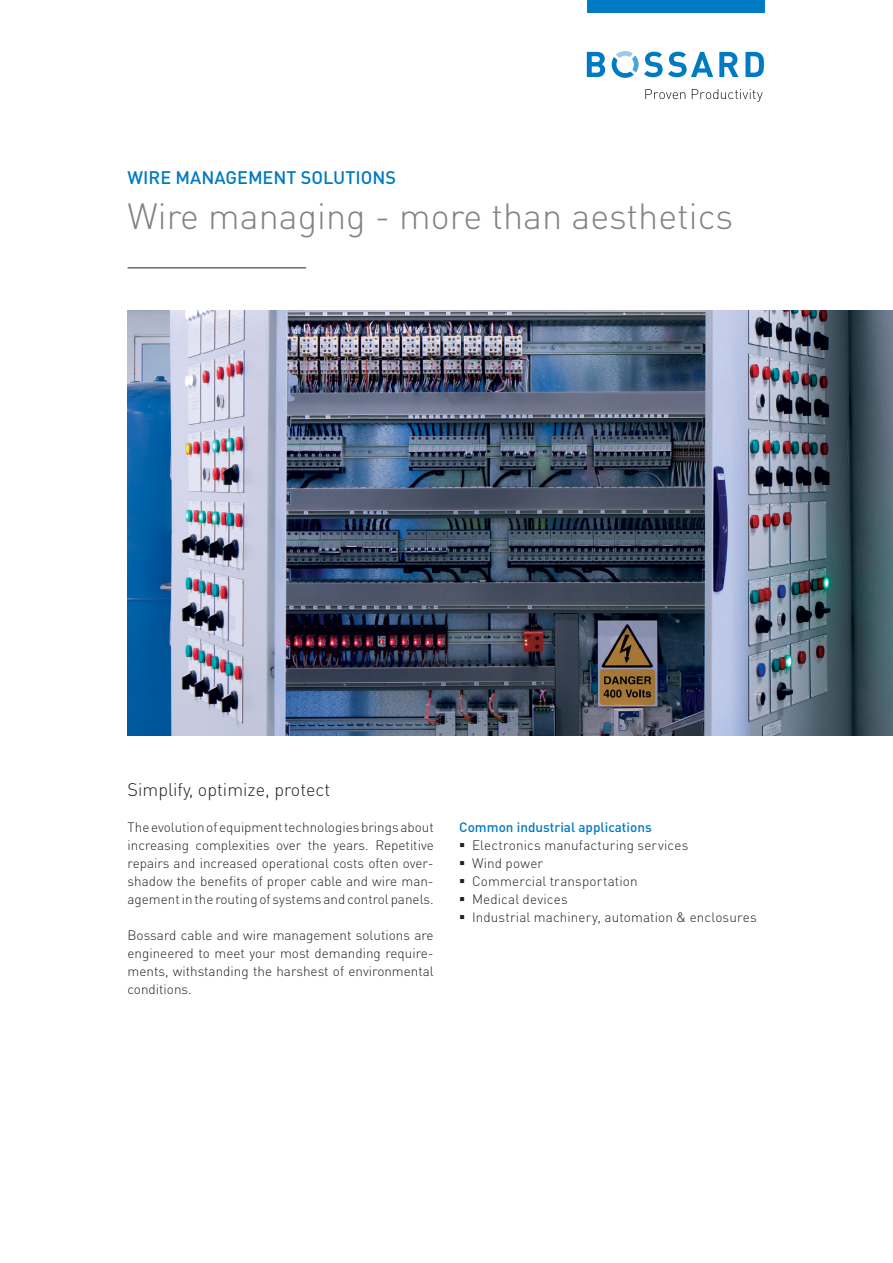
<style>
.page{position:relative;width:893px;height:1263px;background:#fff}
.page>*{position:absolute;margin:0;border:0;box-sizing:border-box;transform-origin:0 0}
.t1{font:300 36px "DINOT";color:#808285}
.t2{font:300 18px "DINOT";color:#231f20}
.t3{font:500 18px "DINOT";color:#007ac2}
.t4{font:300 13.5px/18px "DINOT";letter-spacing:.005em;color:#231f20;text-align:justify}
.t5{font:500 13.5px "DINOT";color:#007ac2}
</style>
<div class="page">
<div style="left:588px;top:0;width:177px;height:13px;background:#007ac2"></div>
<img style="left:128px;top:310px;width:765px;height:426px">
<svg style="left:645px;top:89px;width:40px;height:10px"></svg>
<svg style="left:692px;top:89px;width:71px;height:13px"></svg>
<svg style="left:587px;top:52px;width:18px;height:25px"></svg>
<svg style="left:719px;top:52px;width:19px;height:25px"></svg>
<svg style="left:745px;top:52px;width:19px;height:25px"></svg>
<svg style="left:611px;top:51px;width:102px;height:27px"></svg>
<hr style="left:128px;top:267px;width:178px;height:1px;background:#231f20">
<p class="t3" style="left:128px;top:165px;width:270px">WIRE MANAGEMENT SOLUTIONS</p>
<p class="t1" style="left:128px;top:191px;width:607px">Wire managing - more than aesthetics</p>
<p class="t2" style="left:128px;top:777px;width:204px">Simplify, optimize, protect</p>
<p class="t4" style="left:128px;top:817px;width:308px">The evolution of equipment technologies brings about increasing complexities over the years. Repetitive repairs and increased operational costs often over&shy;shadow the benefits of proper cable and wire man&shy;agement in the routing of systems and control panels.</p>
<p class="t4" style="left:128px;top:925px;width:308px">Bossard cable and wire management solutions are engineered to meet your most demanding require&shy;ments, withstanding the harshest of environmental conditions.</p>
<p class="t5" style="left:459px;top:818px;width:194px">Common industrial applications</p>
<p class="t4" style="left:459px;top:835px;width:231px">▪ Electronics manufacturing services</p>
<p class="t4" style="left:459px;top:853px;width:85px">▪ Wind power</p>
<p class="t4" style="left:459px;top:871px;width:180px">▪ Commercial transportation</p>
<p class="t4" style="left:459px;top:889px;width:110px">▪ Medical devices</p>
<p class="t4" style="left:459px;top:907px;width:299px">▪ Industrial machinery, automation &amp; enclosures</p>
</div>
